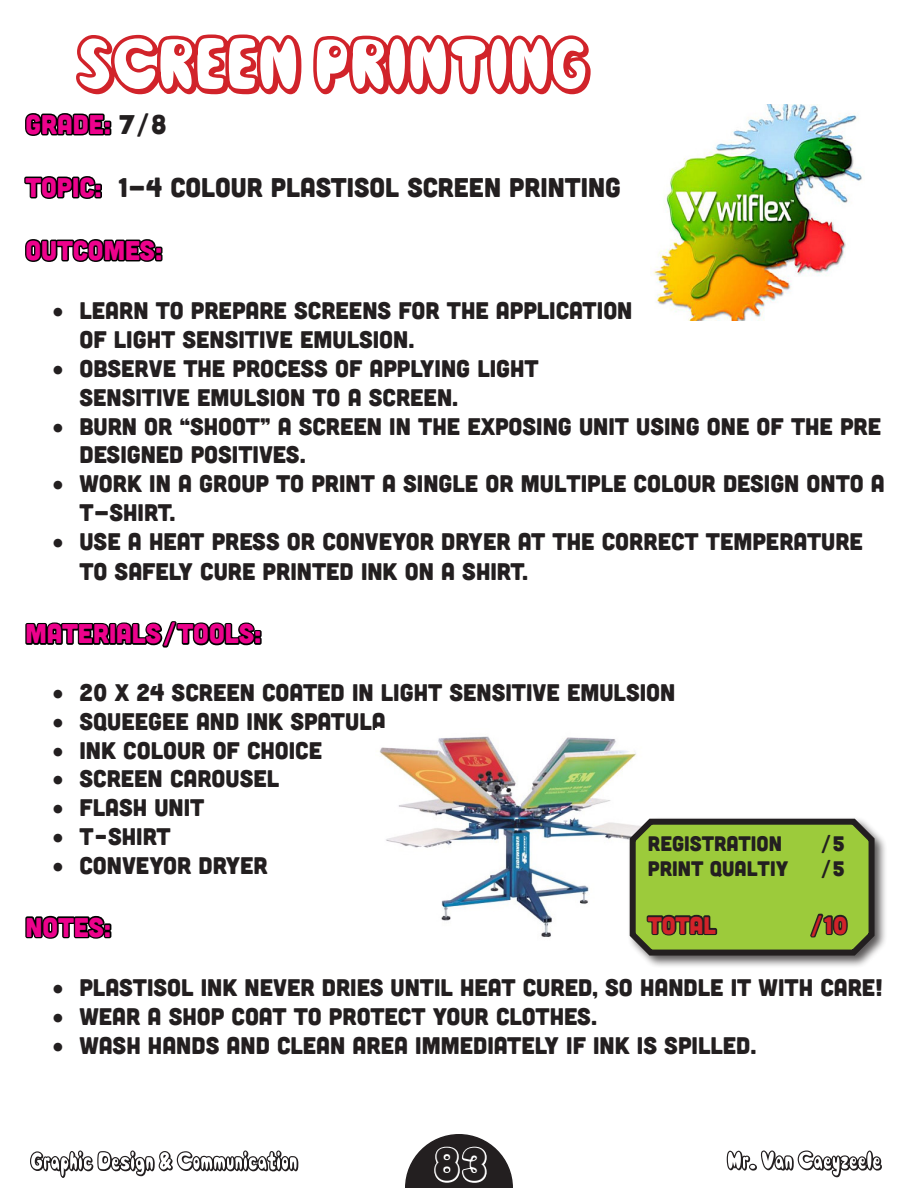
<style>
.page{position:relative;width:918px;height:1188px;background:#fff}
.page>*{position:absolute;margin:0;border:0;box-sizing:border-box;transform-origin:0 0}
.t1{font:45px "Cubano";color:#231f20}
.t2{font:27px "Cubano";color:#ed028c}
.t3{font:27px "Cubano";color:#231f20}
.t4{font:24px/28.8px "Cubano";color:#231f20}
.t5{font:24px "Cubano";letter-spacing:-.01em;color:#d1232a}
.t6{font:21px "Cubano";color:#231f20}
.s1{color:#231f20}
.s2{color:#ed028c}
</style>
<div class="page">
<svg style="left:405px;top:1134px;width:108px;height:54px"></svg>
<svg style="left:30px;top:1150px;width:268px;height:28px"></svg>
<svg style="left:727px;top:1151px;width:155px;height:26px"></svg>
<svg style="left:25px;top:621px;width:237px;height:27px"></svg>
<img style="left:653px;top:104px;width:209px;height:216px">
<img style="left:379px;top:736px;width:257px;height:201px">
<div style="left:627px;top:816px;width:261px;height:153px;background:#231f20;opacity:.75"></div>
<svg style="left:627px;top:813px;width:251px;height:146px;background:#8eb046"></svg>
<svg style="left:24px;top:34px;width:567px;height:228px"></svg>
<svg style="left:25px;top:915px;width:87px;height:24px"></svg>
<p class="t2" style="left:26px;top:107px;width:143px">GRADE: <span class="s1">7/8</span></p>
<p class="t3" style="left:26px;top:170px;width:597px"><span class="s2">TOPIC:</span> 1-4 COLOUR PLASTISOL SCREEN PRINTING</p>
<p class="t2" style="left:26px;top:233px;width:138px">OUTCOMES:</p>
<p class="t4" style="left:80px;top:295px;width:554px;text-indent:-27px">• LEARN TO PREPARE SCREENS FOR THE APPLICATION<br>OF LIGHT SENSITIVE EMULSION.</p>
<p class="t4" style="left:80px;top:353px;width:461px;text-indent:-27px">• OBSERVE THE PROCESS OF APPLYING LIGHT<br>SENSITIVE EMULSION TO A SCREEN.</p>
<p class="t4" style="left:80px;top:411px;width:803px;text-indent:-27px">• BURN OR “SHOOT” A SCREEN IN THE EXPOSING UNIT USING ONE OF THE PRE<br>DESIGNED POSITIVES.</p>
<p class="t4" style="left:80px;top:468px;width:807px;text-indent:-27px">• WORK IN A GROUP TO PRINT A SINGLE OR MULTIPLE COLOUR DESIGN ONTO A<br>T-SHIRT.</p>
<p class="t4" style="left:80px;top:525px;width:785px;line-height:30.6px;text-indent:-27px">• USE A HEAT PRESS OR CONVEYOR DRYER AT THE CORRECT TEMPERATURE<br>TO SAFELY CURE PRINTED INK ON A SHIRT.</p>
<p class="t2" style="left:26px;top:616px;width:237px">MATERIALS/TOOLS:</p>
<p class="t4" style="left:52px;top:677px;width:624px">• 20 X 24 SCREEN COATED IN LIGHT SENSITIVE EMULSION</p>
<p class="t4" style="left:52px;top:706px;width:335px">• SQUEEGEE AND INK SPATULA</p>
<p class="t4" style="left:52px;top:735px;width:271px">• INK COLOUR OF CHOICE</p>
<p class="t4" style="left:52px;top:763px;width:228px">• SCREEN CAROUSEL</p>
<p class="t4" style="left:52px;top:792px;width:153px">• FLASH UNIT</p>
<p class="t4" style="left:52px;top:821px;width:120px">• T–SHIRT</p>
<p class="t4" style="left:52px;top:850px;width:217px">• CONVEYOR DRYER</p>
<p class="t6" style="left:648px;top:830px;width:136px">REGISTRATION</p>
<p class="t6" style="left:820px;top:830px;width:26px">/5</p>
<p class="t6" style="left:648px;top:855px;width:142px">PRINT QUALTIY</p>
<p class="t6" style="left:820px;top:855px;width:26px">/5</p>
<p class="t5" style="left:648px;top:910px;width:69px">TOTAL</p>
<p class="t5" style="left:810px;top:910px;width:39px">/10</p>
<p class="t2" style="left:26px;top:910px;width:87px">NOTES:</p>
<p class="t4" style="left:52px;top:972px;width:832px">• PLASTISOL INK NEVER DRIES UNTIL HEAT CURED, SO HANDLE IT WITH CARE!</p>
<p class="t4" style="left:52px;top:1001px;width:546px">• WEAR A SHOP COAT TO PROTECT YOUR CLOTHES.</p>
<p class="t4" style="left:52px;top:1030px;width:705px">• WASH HANDS AND CLEAN AREA IMMEDIATELY IF INK IS SPILLED.</p>
<h1 class="t1" style="left:434px;top:1136px;width:55px">83</h1>
</div>
